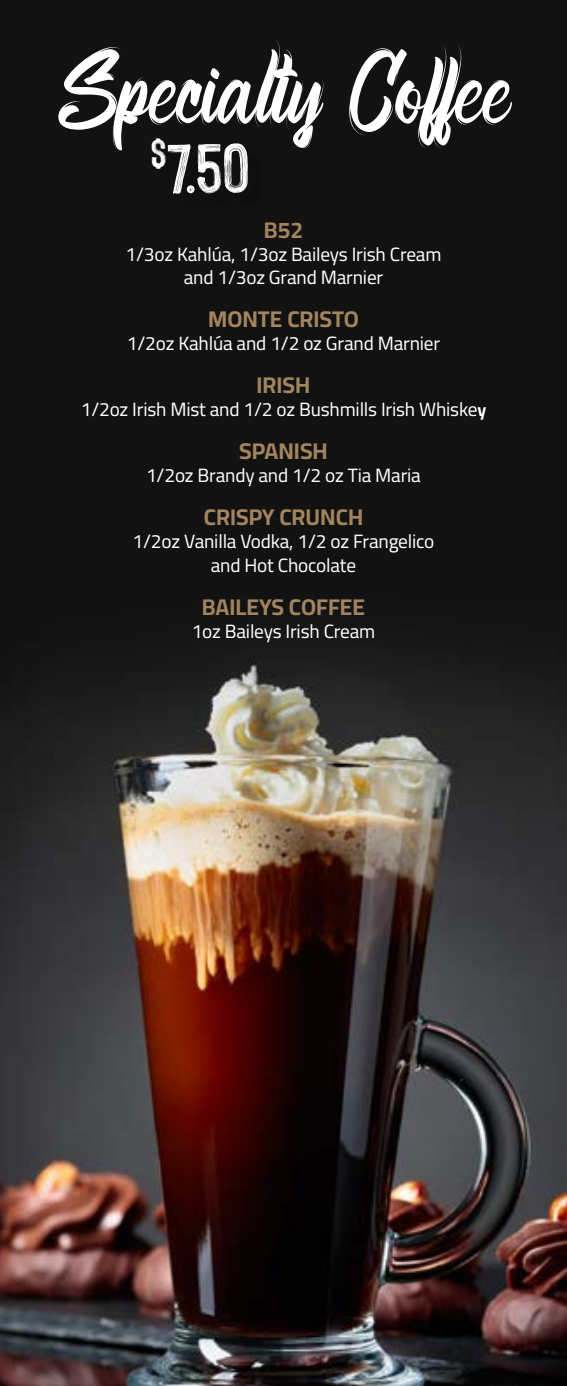
<style>
.page{position:relative;width:567px;height:1386px;background:#fff}
.page>*{position:absolute;margin:0;border:0;box-sizing:border-box;transform-origin:0 0}
.t1{font:109.9px "Bellsmore Brush";color:#fff}
.t2{font:76.12px "Hackney Personal Use Only";color:#fff}
.t3{font:700 22.75px "Cairo";color:#a3845e}
.t4{font:19.25px/23.1px "Cairo";letter-spacing:-.01em;color:#fff;text-align:center}
.s1{font-weight:700;font-size:17.5px}
</style>
<div class="page">
<div style="left:0;top:0;width:567px;height:1199px;background:#121212"></div>
<img style="left:0;top:657px;width:567px;height:729px">
<h1 class="t1" style="left:57px;top:22px;width:455px">Specialty Coffee</h1>
<h2 class="t2" style="left:150px;top:128px;width:102px;rotate:-1deg"><sup>$</sup>7.50</h2>
<p class="t3" style="left:264px;top:213px;width:41px">B52</p>
<p class="t4" style="left:126px;top:243px;width:317px">1/3oz Kahlúa, 1/3oz Baileys Irish Cream and 1/3oz Grand Marnier</p>
<p class="t3" style="left:208px;top:302px;width:152px">MONTE CRISTO</p>
<p class="t4" style="left:127px;top:332px;width:315px">1/2oz Kahlúa and 1/2 oz Grand Marnier</p>
<p class="t3" style="left:257px;top:368px;width:55px">IRISH</p>
<p class="t4" style="left:81px;top:398px;width:407px">1/2oz Irish Mist and 1/2 oz Bushmills Irish Whiske<span class="s1">y</span></p>
<p class="t3" style="left:239px;top:434px;width:90px">SPANISH</p>
<p class="t4" style="left:146px;top:464px;width:276px">1/2oz Brandy and 1/2 oz Tia Maria</p>
<p class="t3" style="left:204px;top:501px;width:161px">CRISPY CRUNCH</p>
<p class="t4" style="left:133px;top:531px;width:303px">1/2oz Vanilla Vodka, 1/2 oz Frangelico and Hot Chocolate</p>
<p class="t3" style="left:202px;top:590px;width:165px">BAILEYS COFFEE</p>
<p class="t4" style="left:192px;top:620px;width:185px">1oz Baileys Irish Cream</p>
</div>
